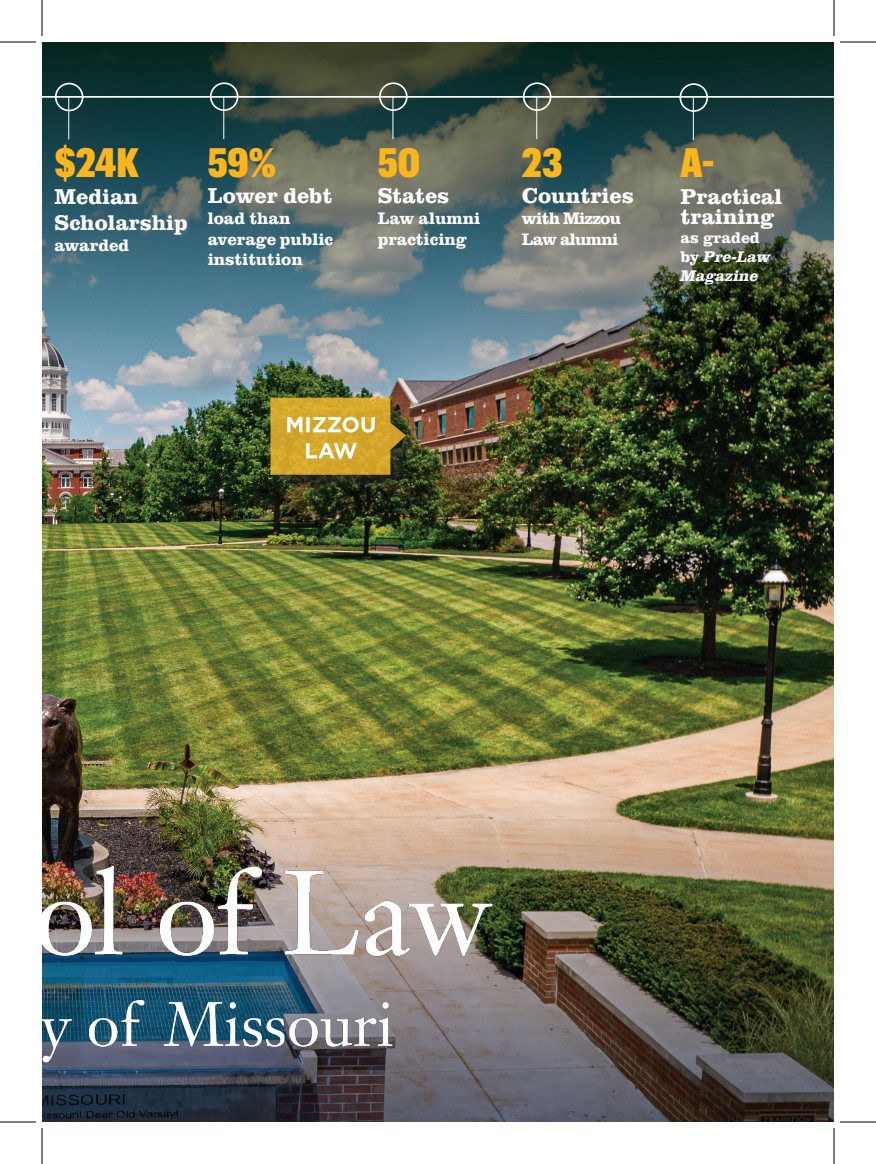
<style>
.page{position:relative;width:876px;height:1164px;background:#fff}
.page>*{position:absolute;margin:0;border:0;box-sizing:border-box;transform-origin:0 0}
.Biggest_Header{font:900 40.2px "Graphik Cond";letter-spacing:-.005em;color:#fcb61c}
.Biggest_Header-2{font:700 22.2px/19.8px "Clarendon URW";color:#fff}
.Biggest_Header-3{font:700 22px "Clarendon URW";color:#fff}
.Biggest_Header-4{font:700 17.2px/20.6px "Clarendon URW";letter-spacing:-.005em;color:#fff}
.Biggest_Header-5{font:700 17.2px/20.6px "Clarendon URW";letter-spacing:-.04em;color:#fff}
.Biggest_Header-6{font:italic 700 16px/19.2px "Clarendon URW";color:#fff}
.s1{font-style:normal}
</style>
<div class="page">
<img style="left:42px;top:416px;width:792px;height:381px">
<img style="left:42px;top:42px;width:792px;height:374px">
<div style="left:268px;top:396px;width:157px;height:99px;background:#231f20;opacity:.75"></div>
<svg style="left:270px;top:398px;width:136px;height:77px;background:#c8a43f"></svg>
<img style="left:42px;top:797px;width:792px;height:325px">
<img style="left:42px;top:811px;width:503px;height:303px">
<hr style="left:393px;top:97px;width:1px;height:42px;background:#fff">
<div style="left:379px;top:82px;width:29px;height:29px;border:2px solid #fff;border-radius:50%"></div>
<hr style="left:693px;top:98px;width:1px;height:42px;background:#fff">
<div style="left:679px;top:83px;width:29px;height:29px;border:2px solid #fff;border-radius:50%"></div>
<hr style="left:223px;top:97px;width:1px;height:42px;background:#fff">
<div style="left:210px;top:82px;width:28px;height:29px;border:2px solid #fff;border-radius:50%"></div>
<hr style="left:536px;top:97px;width:1px;height:42px;background:#fff">
<div style="left:523px;top:82px;width:28px;height:29px;border:2px solid #fff;border-radius:50%"></div>
<hr style="left:68px;top:97px;width:1px;height:42px;background:#fff">
<div style="left:55px;top:83px;width:28px;height:28px;border:2px solid #fff;border-radius:50%"></div>
<hr style="left:42px;top:96px;width:792px;height:2px;background:#fff">
<hr style="left:0;top:42px;width:36px;height:1px;background:#000">
<hr style="left:840px;top:42px;width:36px;height:1px;background:#000">
<hr style="left:0;top:1122px;width:36px;height:1px;background:#000">
<hr style="left:840px;top:1122px;width:36px;height:1px;background:#000">
<hr style="left:42px;top:0;width:1px;height:36px;background:#000">
<hr style="left:42px;top:1128px;width:1px;height:36px;background:#000">
<hr style="left:834px;top:0;width:1px;height:36px;background:#000">
<hr style="left:834px;top:1128px;width:1px;height:36px;background:#000">
<p class="Biggest_Header" style="left:55px;top:133px;width:86px">$24K</p>
<p class="Biggest_Header-2" style="left:55px;top:187px;width:85px">Median</p>
<p class="Biggest_Header-3" style="left:55px;top:210px;width:135px">Scholarship</p>
<p class="Biggest_Header-4" style="left:55px;top:235px;width:76px">awarded</p>
<p class="Biggest_Header" style="left:208px;top:133px;width:70px">59%</p>
<p class="Biggest_Header-2" style="left:208px;top:186px;width:127px">Lower debt</p>
<p class="Biggest_Header-4" style="left:208px;top:208px;width:127px">load than average public institution</p>
<p class="Biggest_Header" style="left:378px;top:133px;width:44px">50</p>
<p class="Biggest_Header-2" style="left:378px;top:186px;width:73px">States</p>
<p class="Biggest_Header-4" style="left:378px;top:208px;width:104px">Law alumni practicing</p>
<p class="Biggest_Header" style="left:522px;top:133px;width:42px">23</p>
<p class="Biggest_Header-2" style="left:522px;top:186px;width:114px">Countries</p>
<p class="Biggest_Header-5" style="left:522px;top:208px;width:101px">with Mizzou<br>Law alumni</p>
<p class="Biggest_Header" style="left:681px;top:133px;width:36px">A-</p>
<p class="Biggest_Header-2" style="left:681px;top:187px;width:103px">Practical training</p>
<p class="Biggest_Header-6" style="left:681px;top:228px;width:92px"><span class="s1">as graded by</span> Pre-Law<br>Magazine</p>
</div>
